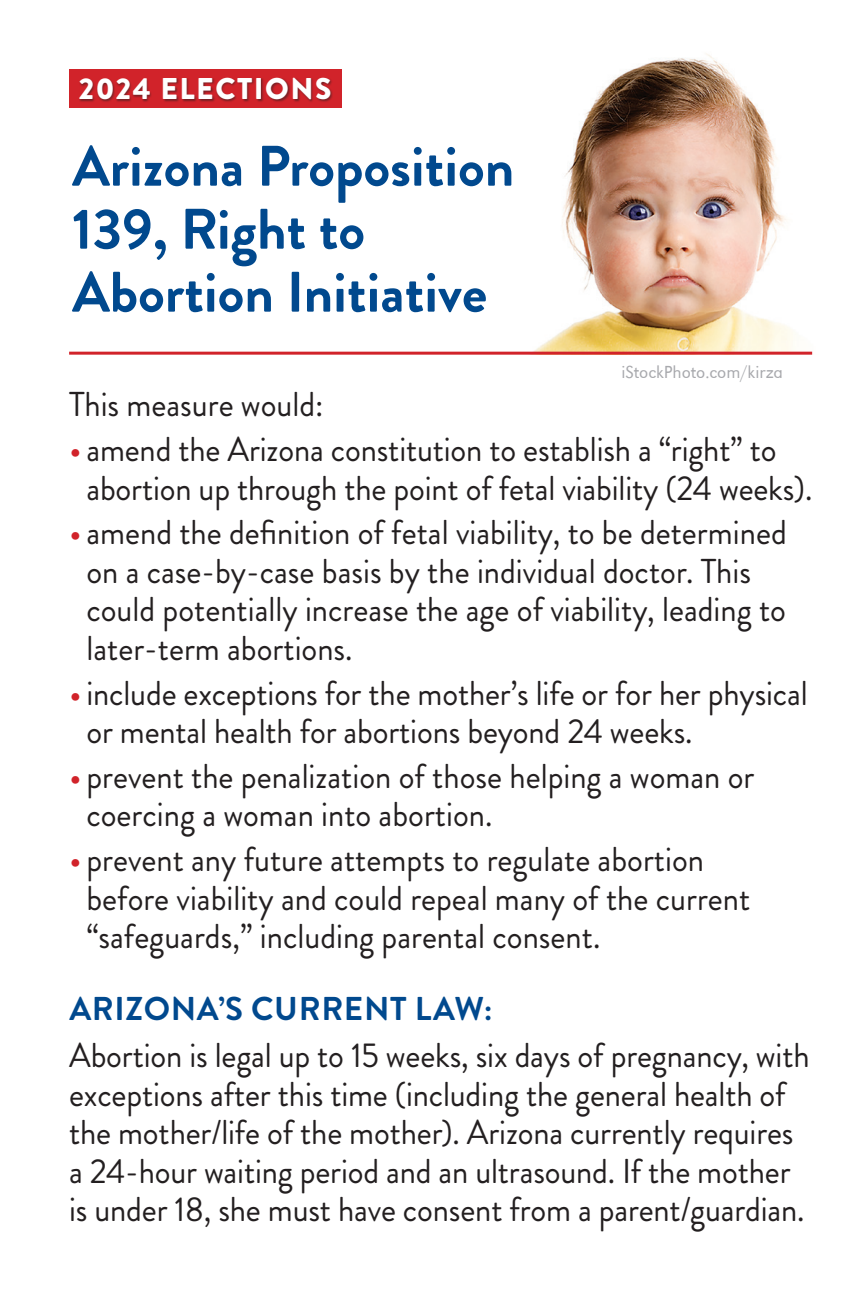
<style>
.page{position:relative;width:864px;height:1296px;background:#fff}
.page>*{position:absolute;margin:0;border:0;box-sizing:border-box;transform-origin:0 0}
.t1{font:700 57px/63px "Brandon Grotesque";color:#01498e}
.t2{font:34.5px/38.4px "Brandon Grotesque";letter-spacing:-.005em;color:#231f20;scale:.95 1}
.t3{font:700 33px "Brandon Grotesque";letter-spacing:.02em;color:#01498e}
.t4{font:900 30px "Brandon Grotesque";letter-spacing:.05em;color:#fff}
.t5{font:300 18px "URW Grotesk T";color:#a8a9ad}
.s1{font-size:36px;color:#d1232a}
</style>
<div class="page">
<img style="left:470px;top:53px;width:343px;height:301px">
<hr style="left:69px;top:352px;width:743px;height:3px;background:#d1232a">
<div style="left:69px;top:69px;width:272px;height:39px;background:#d1232a"></div>
<div style="left:79px;top:78px;width:254px;height:25px;background:#231f20;opacity:.5"></div>
<p class="t4" style="left:79px;top:67px;width:254px">2024 ELECTIONS</p>
<h1 class="t1" style="left:72px;top:135px;width:444px">Arizona Proposition<br>139, Right to<br>Abortion Initiative</h1>
<p class="t5" style="left:622px;top:362px;width:163px">iStockPhoto.com/kirza</p>
<p class="t2" style="left:69px;top:386px;width:269px">This measure would:</p>
<p class="t2" style="left:86px;top:431px;width:766px;text-indent:-17px"><span class="s1">•</span> amend the Arizona constitution to establish a “right” to abortion up through the point of fetal viability (24 weeks).</p>
<p class="t2" style="left:86px;top:514px;width:739px;text-indent:-17px"><span class="s1">•</span> amend the definition of fetal viability, to be determined on a case-by-case basis by the individual doctor. This could potentially increase the age of viability, leading to later-term abortions.</p>
<p class="t2" style="left:86px;top:674px;width:761px;text-indent:-17px"><span class="s1">•</span>include exceptions for the mother’s life or for her physical or mental health for abortions beyond 24 weeks.</p>
<p class="t2" style="left:86px;top:757px;width:705px;text-indent:-17px"><span class="s1">•</span> prevent the penalization of those helping a woman or coercing a woman into abortion.</p>
<p class="t2" style="left:86px;top:841px;width:700px;text-indent:-17px"><span class="s1">•</span> prevent any future attempts to regulate abortion before viability and could repeal many of the current “safeguards,” including parental consent.</p>
<p class="t3" style="left:69px;top:986px;width:425px">ARIZONA’S CURRENT LAW:</p>
<p class="t2" style="left:69px;top:1037px;width:781px">Abortion is legal up to 15 weeks, six days of pregnancy, with exceptions after this time (including the general health of the mother/life of the mother). Arizona currently requires a 24-hour waiting period and an ultrasound. If the mother is under 18, she must have consent from a parent/guardian.</p>
</div>
